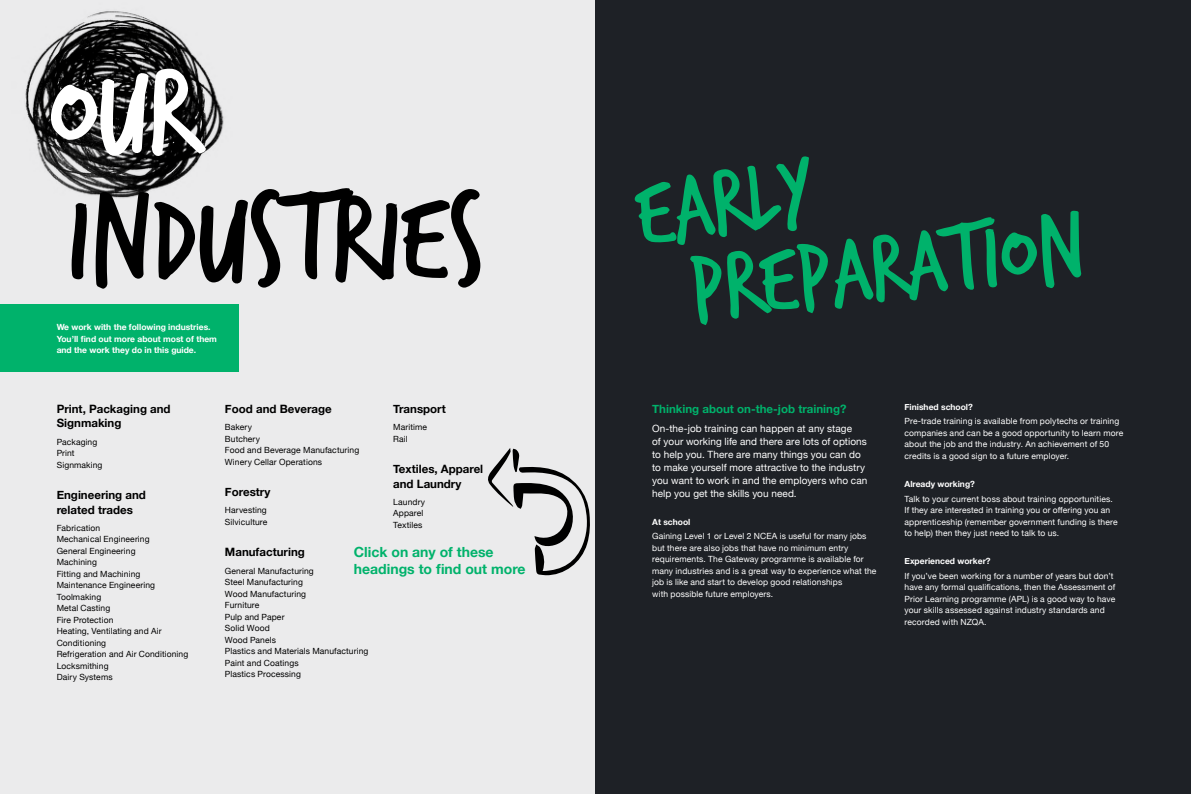
<style>
.page{position:relative;width:1191px;height:794px;background:#fff}
.page>*{position:absolute;margin:0;border:0;box-sizing:border-box;transform-origin:0 0}
.t1{font:130px "Trash Hand";color:#000}
.t2{font:130px "Trash Hand";color:#fff}
.t3{font:100px "Trash Hand";color:#00b26b}
.t4{font:700 14px/17px "Helvetica Neue";color:#00b26b}
.t5{font:700 11.5px/14.5px "Helvetica Neue";color:#000}
.t6{font:700 11.5px "Helvetica Neue";color:#00b26b}
.t7{font:10px/13px "Helvetica Neue";letter-spacing:.005em;color:#fff}
.t8{font:8.5px/11.5px "Helvetica Neue";letter-spacing:.015em;color:#fff}
.t9{font:8.5px/11.5px "Helvetica Neue";letter-spacing:.015em;color:#000}
.t10{font:700 8.5px/11.5px "Helvetica Neue";color:#fff}
</style>
<div class="page">
<div style="left:0;top:0;width:595px;height:794px;background:#ebebec"></div>
<img style="left:25px;top:11px;width:199px;height:187px">
<div style="left:0;top:304px;width:238px;height:67px;background:#00b26b"></div>
<div style="left:595px;top:0;width:596px;height:794px;background:#1e2126"></div>
<svg style="left:126px;top:78px;width:25px;height:81px;background:#676768"></svg>
<svg style="left:231px;top:214px;width:15px;height:70px"></svg>
<svg style="left:488px;top:448px;width:102px;height:127px"></svg>
<h1 class="t2" style="left:48px;top:48px;width:148px">OUR</h1>
<h1 class="t1" style="left:68px;top:175px;width:418px">INDUSTRIES</h1>
<p class="t10" style="left:57px;top:322px;width:162px">We work with the following industries.<br>You’ll find out more about most of them and the work they do in this guide.</p>
<h3 class="t5" style="left:57px;top:402px;width:115px">Print, Packaging and<br>Signmaking</h3>
<p class="t9" style="left:57px;top:436px;width:47px">Packaging<br>Print<br>Signmaking</p>
<h3 class="t5" style="left:57px;top:488px;width:91px">Engineering and related trades</h3>
<p class="t9" style="left:57px;top:522px;width:133px">Fabrication<br>Mechanical Engineering<br>General Engineering<br>Machining<br>Fitting and Machining<br>Maintenance Engineering<br>Toolmaking<br>Metal Casting<br>Fire Protection<br>Heating, Ventilating and Air<br>Conditioning<br>Refrigeration and Air Conditioning<br>Locksmithing<br>Dairy Systems</p>
<h3 class="t5" style="left:225px;top:402px;width:108px">Food and Beverage</h3>
<p class="t9" style="left:225px;top:422px;width:136px">Bakery<br>Butchery<br>Food and Beverage Manufacturing<br>Winery Cellar Operations</p>
<h3 class="t5" style="left:225px;top:485px;width:47px">Forestry</h3>
<p class="t9" style="left:225px;top:505px;width:44px">Harvesting<br>Silviculture</p>
<h3 class="t5" style="left:225px;top:545px;width:81px">Manufacturing</h3>
<p class="t9" style="left:225px;top:565px;width:145px">General Manufacturing<br>Steel Manufacturing<br>Wood Manufacturing<br>Furniture<br>Pulp and Paper<br>Solid Wood<br>Wood Panels<br>Plastics and Materials Manufacturing<br>Paint and Coatings<br>Plastics Processing</p>
<h3 class="t5" style="left:393px;top:402px;width:54px">Transport</h3>
<p class="t9" style="left:393px;top:422px;width:35px">Maritime<br>Rail</p>
<h3 class="t5" style="left:393px;top:462px;width:92px">Textiles, Apparel and Laundry</h3>
<p class="t9" style="left:393px;top:496px;width:33px">Laundry<br>Apparel<br>Textiles</p>
<h3 class="t4" style="left:354px;top:544px;width:173px">Click on any of these headings to find out more</h3>
<h2 class="t3" style="left:630px;top:167px;width:181px;rotate:-8deg">EARLY</h2>
<h2 class="t3" style="left:685px;top:240px;width:398px;rotate:-6deg">PREPARATION</h2>
<h3 class="t6" style="left:652px;top:400px;width:196px">Thinking about on-the-job training?</h3>
<p class="t7" style="left:652px;top:422px;width:217px">On-the-job training can happen at any stage<br>of your working life and there are lots of options to help you. There are many things you can do to make yourself more attractive to the industry you want to work in and the employers who can help you get the skills you need.</p>
<p class="t10" style="left:652px;top:516px;width:40px">At school</p>
<p class="t8" style="left:652px;top:531px;width:226px">Gaining Level 1 or Level 2 NCEA is useful for many jobs but there are also jobs that have no minimum entry requirements. The Gateway programme is available for many industries and is a great way to experience what the job is like and start to develop good relationships<br>with possible future employers.</p>
<p class="t10" style="left:904px;top:401px;width:70px">Finished school?</p>
<p class="t8" style="left:904px;top:416px;width:220px">Pre-trade training is available from polytechs or training companies and can be a good opportunity to learn more about the job and the industry. An achievement of 50 credits is a good sign to a future employer.</p>
<p class="t10" style="left:904px;top:478px;width:72px">Already working?</p>
<p class="t8" style="left:904px;top:493px;width:214px">Talk to your current boss about training opportunities.<br>If they are interested in training you or offering you an apprenticeship (remember government funding is there to help) then they just need to talk to us.</p>
<p class="t10" style="left:904px;top:556px;width:88px">Experienced worker?</p>
<p class="t8" style="left:904px;top:570px;width:212px">If you’ve been working for a number of years but don’t have any formal qualifications, then the Assessment of Prior Learning programme (APL) is a good way to have your skills assessed against industry standards and recorded with NZQA.</p>
</div>
